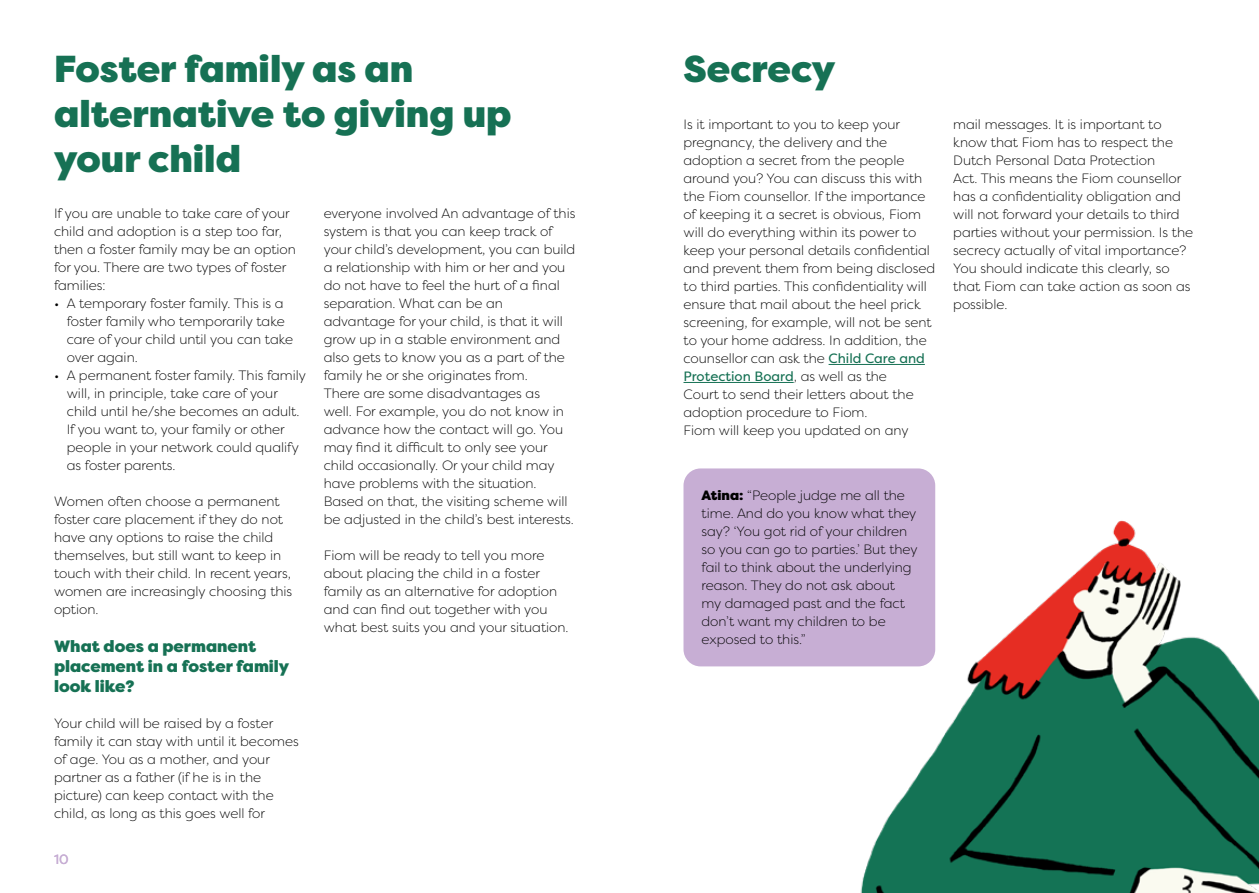
<style>
.page{position:relative;width:1259px;height:893px;background:#fff}
.page>*{position:absolute;margin:0;border:0;box-sizing:border-box;transform-origin:0 0}
.t1{font:900 37.5px/45px "Filson Pro";color:#167154}
.t2{font:900 16.5px/19.8px "Filson Pro";color:#167154}
.t3{font:300 13.5px/18px "Filson Pro";color:#000}
.t4{font:13.5px "Filson Pro";color:#c7aed4}
.s1{font-weight:400;color:#167154}
.s2{font-weight:900}
</style>
<div class="page">
<div style="left:683px;top:468px;width:252px;height:198px;background:#c7aed4;border-radius:17px"></div>
<hr style="left:828px;top:364px;width:97px;height:1px;background:#167154">
<hr style="left:683px;top:382px;width:110px;height:1px;background:#167154">
<img style="left:851px;top:508px;width:408px;height:385px">
<h1 class="t1" style="left:54px;top:48px;width:459px">Foster family as an alternative to giving up your child</h1>
<p class="t3" style="left:54px;top:204px;width:243px">If you are unable to take care of your child and adoption is a step too far, then a foster family may be an option for you. There are two types of foster families:</p>
<p class="t3" style="left:67px;top:294px;width:228px;text-indent:-13px">• A temporary foster family. This is a foster family who temporarily take care of your child until you can take over again.</p>
<p class="t3" style="left:67px;top:366px;width:241px;text-indent:-13px">• A permanent foster family. This family will, in principle, take care of your child until he/she becomes an adult.<br>If you want to, your family or other people in your network could qualify as foster parents.</p>
<p class="t3" style="left:54px;top:492px;width:240px">Women often choose a permanent foster care placement if they do not have any options to raise the child themselves, but still want to keep in touch with their child. In recent years, women are increasingly choosing this option.</p>
<p class="t2" style="left:54px;top:637px;width:237px">What does a permanent placement in a foster family look like?</p>
<p class="t3" style="left:54px;top:714px;width:246px">Your child will be raised by a foster family it can stay with until it becomes of age. You as a mother, and your partner as a father (if he is in the picture) can keep contact with the child, as long as this goes well for</p>
<p class="t3" style="left:324px;top:204px;width:253px">everyone involved An advantage of this system is that you can keep track of your child’s development, you can build a relationship with him or her and you do not have to feel the hurt of a final separation. What can be an advantage for your child, is that it will grow up in a stable environment and also gets to know you as a part of the family he or she originates from.<br>There are some disadvantages as<br>well. For example, you do not know in advance how the contact will go. You may find it difficult to only see your child occasionally. Or your child may have problems with the situation.<br>Based on that, the visiting scheme will be adjusted in the child’s best interests.</p>
<p class="t3" style="left:324px;top:546px;width:246px">Fiom will be ready to tell you more about placing the child in a foster family as an alternative for adoption and can find out together with you what best suits you and your situation.</p>
<p class="t4" style="left:54px;top:850px;width:16px">10</p>
<h1 class="t1" style="left:683px;top:48px;width:153px">Secrecy</h1>
<p class="t3" style="left:683px;top:115px;width:253px">Is it important to you to keep your pregnancy, the delivery and the adoption a secret from the people around you? You can discuss this with the Fiom counsellor. If the importance of keeping it a secret is obvious, Fiom will do everything within its power to keep your personal details confidential and prevent them from being disclosed to third parties. This confidentiality will ensure that mail about the heel prick screening, for example, will not be sent to your home address. In addition, the counsellor can ask the <span class="s1">Child Care and Protection Board</span>, as well as the<br>Court to send their letters about the adoption procedure to Fiom.<br>Fiom will keep you updated on any</p>
<p class="t3" style="left:953px;top:115px;width:241px">mail messages. It is important to know that Fiom has to respect the Dutch Personal Data Protection<br>Act. This means the Fiom counsellor has a confidentiality obligation and will not forward your details to third parties without your permission. Is the secrecy actually of vital importance?<br>You should indicate this clearly, so that Fiom can take action as soon as possible.</p>
<p class="t3" style="left:701px;top:485px;width:217px"><span class="s2">Atina:</span> “People judge me all the time. And do you know what they say? ‘You got rid of your children so you can go to parties.’ But they fail to think about the underlying reason. They do not ask about my damaged past and the fact don’t want my children to be exposed to this.”</p>
</div>
